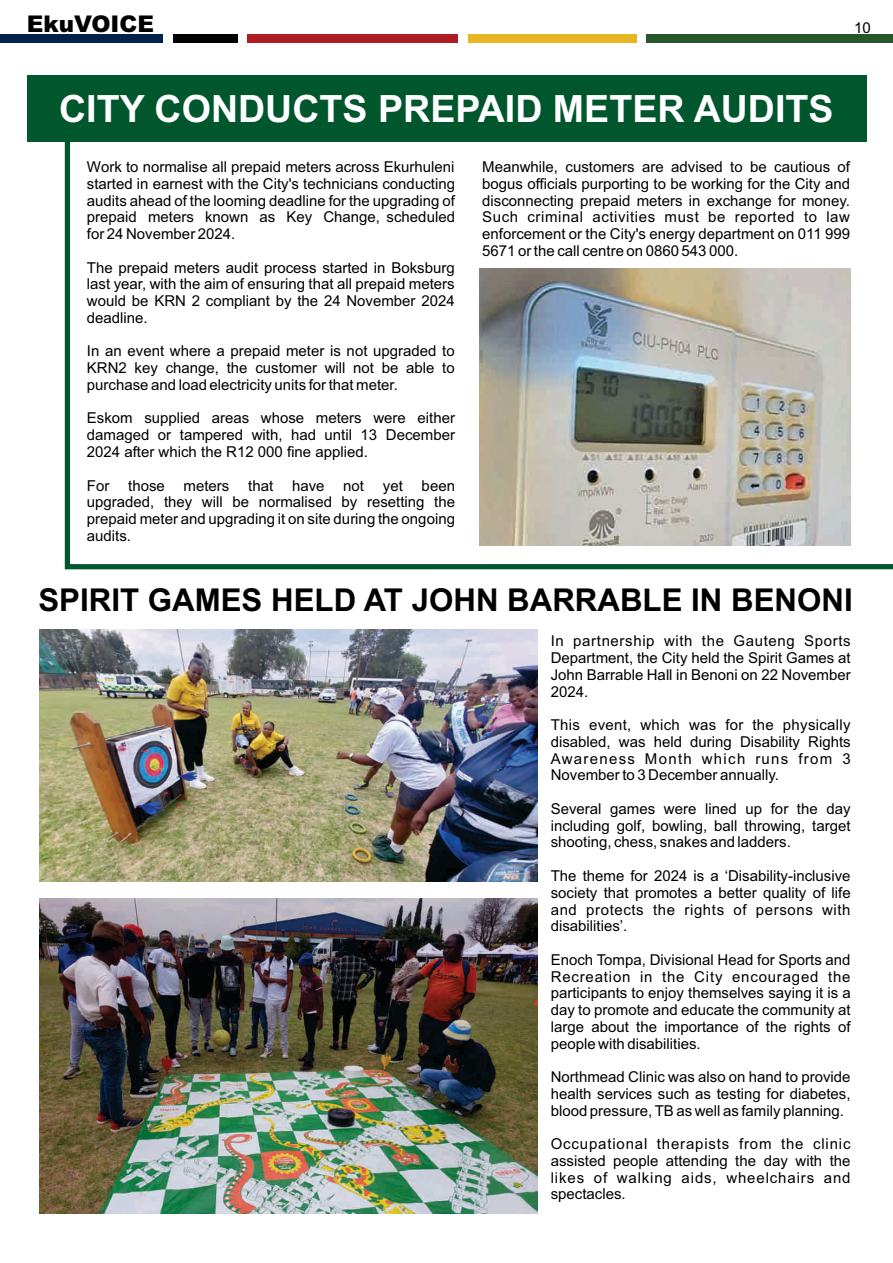
<style>
.page{position:relative;width:893px;height:1263px;background:#fff}
.page>*{position:absolute;margin:0;border:0;box-sizing:border-box;transform-origin:0 0}
.t1{font:700 37.65px "Arial";color:#fff}
.t2{font:700 31.5px "Arial";color:#000}
.t3{font:900 23.1px "Arial";color:#000}
.t4{font:15px/16.8px "Arial";color:#000;text-align:justify}
</style>
<div class="page">
<div style="left:27px;top:75px;width:839px;height:66px;background:#00572e"></div>
<svg style="left:65px;top:109px;width:828px;height:460px"></svg>
<div style="left:173px;top:34px;width:64px;height:9px;background:#000"></div>
<div style="left:0;top:34px;width:163px;height:9px;background:#002149"></div>
<div style="left:247px;top:34px;width:211px;height:9px;background:#ad1d21"></div>
<div style="left:468px;top:34px;width:168px;height:9px;background:#e6b622"></div>
<div style="left:647px;top:34px;width:246px;height:9px;background:#25572a"></div>
<img style="left:40px;top:629px;width:497px;height:253px">
<img style="left:40px;top:899px;width:497px;height:314px">
<img style="left:479px;top:268px;width:372px;height:278px">
<h3 class="t3" style="left:27px;top:16px;width:129px">EkuVOICE</h3>
<p class="t4" style="left:854px;top:20px;width:18px">10</p>
<h1 class="t1" style="left:59px;top:95px;width:776px">CITY CONDUCTS PREPAID METER AUDITS</h1>
<p class="t4" style="left:87px;top:160px;width:370px">Work to normalise all prepaid meters across Ekurhuleni started in earnest with the City's technicians conducting audits ahead of the looming deadline for the upgrading of prepaid meters known as Key Change, scheduled for 24 November 2024.</p>
<p class="t4" style="left:87px;top:260px;width:369px">The prepaid meters audit process started in Boksburg last year, with the aim of ensuring that all prepaid meters would be KRN 2 compliant by the 24 November 2024 deadline.</p>
<p class="t4" style="left:87px;top:344px;width:369px">In an event where a prepaid meter is not upgraded to KRN2 key change, the customer will not be able to purchase and load electricity units for that meter.</p>
<p class="t4" style="left:87px;top:411px;width:370px">Eskom supplied areas whose meters were either damaged or tampered with, had until 13 December 2024 after which the R12 000 fine applied.</p>
<p class="t4" style="left:87px;top:477px;width:24px">For</p>
<p class="t4" style="left:128px;top:479px;width:38px">those</p>
<p class="t4" style="left:184px;top:479px;width:47px">meters</p>
<p class="t4" style="left:248px;top:479px;width:27px">that</p>
<p class="t4" style="left:292px;top:479px;width:34px">have</p>
<p class="t4" style="left:343px;top:479px;width:22px">not</p>
<p class="t4" style="left:383px;top:479px;width:22px">yet</p>
<p class="t4" style="left:87px;top:479px;width:370px;text-indent:335px">been upgraded, they will be normalised by resetting the prepaid meter and upgrading it on site during the ongoing audits.</p>
<p class="t4" style="left:482px;top:160px;width:369px">Meanwhile, customers are advised to be cautious of bogus officials purporting to be working for the City and disconnecting prepaid meters in exchange for money.<br>Such criminal activities must be reported to law enforcement or the City's energy department on 011 999<br>5671 or the call centre on 0860 543 000.</p>
<h2 class="t2" style="left:38px;top:588px;width:816px">SPIRIT GAMES HELD AT JOHN BARRABLE IN BENONI</h2>
<p class="t4" style="left:551px;top:634px;width:301px">In partnership with the Gauteng Sports Department, the City held the Spirit Games at John Barrable Hall in Benoni on 22 November 2024.</p>
<p class="t4" style="left:551px;top:718px;width:301px">This event, which was for the physically disabled, was held during Disability Rights Awareness Month which runs from 3<br>November to 3 December annually.</p>
<p class="t4" style="left:551px;top:802px;width:301px">Several games were lined up for the day including golf, bowling, ball throwing, target shooting, chess, snakes and ladders.</p>
<p class="t4" style="left:551px;top:869px;width:301px">The theme for 2024 is a ‘Disability-inclusive society that promotes a better quality of life and protects the rights of persons with disabilities’.</p>
<p class="t4" style="left:551px;top:952px;width:302px">Enoch Tompa, Divisional Head for Sports and Recreation in the City encouraged the participants to enjoy themselves saying it is a day to promote and educate the community at large about the importance of the rights of people with disabilities.</p>
<p class="t4" style="left:551px;top:1070px;width:301px">Northmead Clinic was also on hand to provide health services such as testing for diabetes, blood pressure, TB as well as family planning.</p>
<p class="t4" style="left:551px;top:1137px;width:301px">Occupational therapists from the clinic assisted people attending the day with the likes of walking aids, wheelchairs and spectacles.</p>
</div>
